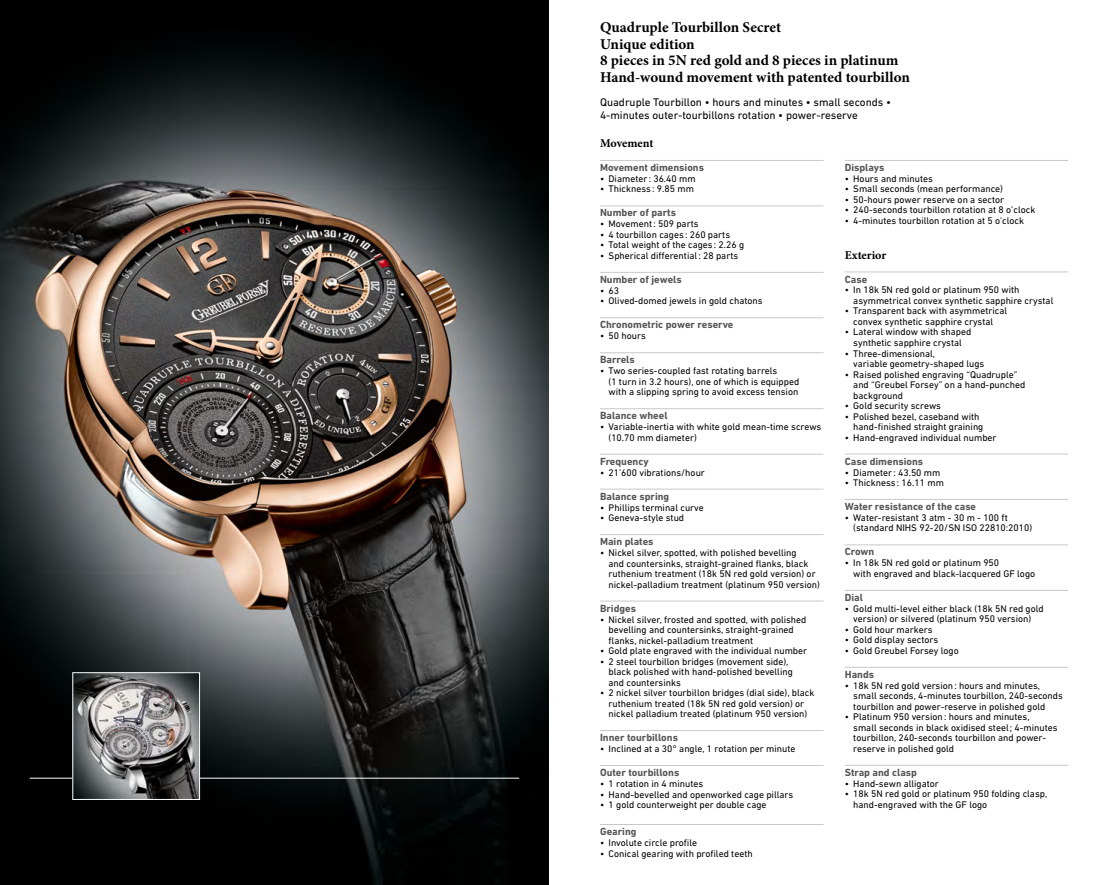
<style>
.page{position:relative;width:1098px;height:885px;background:#fff}
.page>*{position:absolute;margin:0;border:0;box-sizing:border-box;transform-origin:0 0}
.t1{font:700 15px/16.5px "Minion Pro";color:#000}
.t2{font:700 12px "Minion Pro";letter-spacing:-.005em;color:#000}
.t3{font:11.25px/13.5px "DIN Next LT Pro";color:#000}
.t4{font:700 10.5px "DIN Next LT Pro";color:#565655}
.t5{font:9.75px/10.5px "DIN Next LT Pro";color:#000}
</style>
<div class="page">
<img style="left:0;top:0;width:549px;height:884px">
<hr style="left:30px;top:777px;width:489px;height:1px;background:#fff">
<img style="left:74px;top:674px;width:124px;height:123px">
<div style="left:72px;top:672px;width:128px;height:127px;border:1px solid #fff"></div>
<hr style="left:600px;top:160px;width:223px;height:1px;background:#c8c8c8">
<hr style="left:600px;top:205px;width:223px;height:1px;background:#c8c8c8">
<hr style="left:600px;top:272px;width:223px;height:1px;background:#c8c8c8">
<hr style="left:600px;top:317px;width:223px;height:1px;background:#c8c8c8">
<hr style="left:600px;top:352px;width:223px;height:1px;background:#c8c8c8">
<hr style="left:600px;top:408px;width:223px;height:1px;background:#c8c8c8">
<hr style="left:600px;top:454px;width:223px;height:1px;background:#c8c8c8">
<hr style="left:600px;top:488px;width:223px;height:1px;background:#c8c8c8">
<hr style="left:600px;top:534px;width:223px;height:1px;background:#c8c8c8">
<hr style="left:600px;top:600px;width:223px;height:1px;background:#c8c8c8">
<hr style="left:600px;top:730px;width:223px;height:1px;background:#c8c8c8">
<hr style="left:600px;top:765px;width:223px;height:1px;background:#c8c8c8">
<hr style="left:600px;top:824px;width:223px;height:1px;background:#c8c8c8">
<hr style="left:844px;top:160px;width:223px;height:1px;background:#c8c8c8">
<hr style="left:844px;top:271px;width:223px;height:1px;background:#c8c8c8">
<hr style="left:844px;top:453px;width:223px;height:1px;background:#c8c8c8">
<hr style="left:844px;top:499px;width:223px;height:1px;background:#c8c8c8">
<hr style="left:844px;top:544px;width:223px;height:1px;background:#c8c8c8">
<hr style="left:844px;top:590px;width:223px;height:1px;background:#c8c8c8">
<hr style="left:844px;top:667px;width:223px;height:1px;background:#c8c8c8">
<hr style="left:844px;top:764px;width:223px;height:1px;background:#c8c8c8">
<h1 class="t1" style="left:600px;top:19px;width:311px">Quadruple Tourbillon Secret<br>Unique edition<br>8 pieces in 5N red gold and 8 pieces in platinum Hand-wound movement with patented tourbillon</h1>
<p class="t3" style="left:600px;top:95px;width:292px">Quadruple Tourbillon • hours and minutes • small seconds •<br>4-minutes outer-tourbillons rotation • power-reserve</p>
<p class="t2" style="left:600px;top:135px;width:55px">Movement</p>
<p class="t4" style="left:600px;top:161px;width:105px">Movement dimensions</p>
<p class="t5" style="left:600px;top:173px;width:97px">• Diameter : 36.40 mm</p>
<p class="t5" style="left:600px;top:184px;width:95px">• Thickness : 9.85 mm</p>
<p class="t4" style="left:600px;top:207px;width:77px">Number of parts</p>
<p class="t5" style="left:600px;top:219px;width:100px">• Movement: 509 parts</p>
<p class="t5" style="left:600px;top:229px;width:131px">• 4 tourbillon cages : 260 parts</p>
<p class="t5" style="left:600px;top:240px;width:146px">• Total weight of the cages : 2.26 g</p>
<p class="t5" style="left:600px;top:250px;width:140px">• Spherical differential: 28 parts</p>
<p class="t4" style="left:600px;top:273px;width:83px">Number of jewels</p>
<p class="t5" style="left:600px;top:285px;width:21px">• 63</p>
<p class="t5" style="left:600px;top:296px;width:164px">• Olived-domed jewels in gold chatons</p>
<p class="t4" style="left:600px;top:318px;width:135px">Chronometric power reserve</p>
<p class="t5" style="left:600px;top:330px;width:47px">• 50 hours</p>
<p class="t4" style="left:600px;top:353px;width:36px">Barrels</p>
<p class="t5" style="left:608px;top:365px;width:192px;text-indent:-9px">• Two series-coupled fast rotating barrels<br>(1 turn in 3.2 hours), one of which is equipped with a slipping spring to avoid excess tension</p>
<p class="t4" style="left:600px;top:409px;width:69px">Balance wheel</p>
<p class="t5" style="left:608px;top:421px;width:214px;text-indent:-9px">• Variable-inertia with white gold mean-time screws (10.70 mm diameter)</p>
<p class="t4" style="left:600px;top:455px;width:50px">Frequency</p>
<p class="t5" style="left:600px;top:467px;width:106px">• 21’600 vibrations/hour</p>
<p class="t4" style="left:600px;top:490px;width:71px">Balance spring</p>
<p class="t5" style="left:600px;top:502px;width:105px">• Phillips terminal curve</p>
<p class="t5" style="left:600px;top:512px;width:86px">• Geneva-style stud</p>
<p class="t4" style="left:600px;top:535px;width:55px">Main plates</p>
<p class="t5" style="left:608px;top:547px;width:213px;text-indent:-9px">• Nickel silver, spotted, with polished bevelling<br>and countersinks, straight-grained flanks, black ruthenium treatment (18k 5N red gold version) or nickel-palladium treatment (platinum 950 version)</p>
<p class="t4" style="left:600px;top:602px;width:37px">Bridges</p>
<p class="t5" style="left:608px;top:613px;width:199px;text-indent:-9px">• Nickel silver, frosted and spotted, with polished bevelling and countersinks, straight-grained flanks, nickel-palladium treatment</p>
<p class="t5" style="left:600px;top:645px;width:208px">• Gold plate engraved with the individual number</p>
<p class="t5" style="left:608px;top:655px;width:186px;text-indent:-9px">• 2 steel tourbillon bridges (movement side), black polished with hand-polished bevelling and countersinks</p>
<p class="t5" style="left:600px;top:687px;width:216px;text-align:center">• 2 nickel silver tourbillon bridges (dial side), black ruthenium treated (18k 5N red gold version) or nickel palladium treated (platinum 950 version)</p>
<p class="t4" style="left:600px;top:731px;width:79px">Inner tourbillons</p>
<p class="t5" style="left:600px;top:743px;width:197px">• Inclined at a 30° angle, 1 rotation per minute</p>
<p class="t4" style="left:600px;top:766px;width:81px">Outer tourbillons</p>
<p class="t5" style="left:600px;top:778px;width:105px">• 1 rotation in 4 minutes</p>
<p class="t5" style="left:600px;top:788px;width:194px">• Hand-bevelled and openworked cage pillars</p>
<p class="t5" style="left:600px;top:799px;width:168px">• 1 gold counterweight per double cage</p>
<p class="t4" style="left:600px;top:825px;width:38px">Gearing</p>
<p class="t5" style="left:600px;top:837px;width:99px">• Involute circle profile</p>
<p class="t5" style="left:600px;top:847px;width:154px">• Conical gearing with profiled teeth</p>
<p class="t4" style="left:844px;top:161px;width:41px">Displays</p>
<p class="t5" style="left:844px;top:173px;width:90px">• Hours and minutes</p>
<p class="t5" style="left:844px;top:184px;width:160px">• Small seconds (mean performance)</p>
<p class="t5" style="left:844px;top:194px;width:161px">• 50-hours power reserve on a sector</p>
<p class="t5" style="left:844px;top:205px;width:192px">• 240-seconds tourbillon rotation at 8 o’clock</p>
<p class="t5" style="left:844px;top:215px;width:181px">• 4-minutes tourbillon rotation at 5 o’clock</p>
<p class="t2" style="left:844px;top:246px;width:43px">Exterior</p>
<p class="t4" style="left:844px;top:273px;width:24px">Case</p>
<p class="t5" style="left:853px;top:285px;width:201px;text-indent:-9px">• In 18k 5N red gold or platinum 950 with asymmetrical convex synthetic sapphire crystal</p>
<p class="t5" style="left:844px;top:306px;width:164px;text-align:center">• Transparent back with asymmetrical convex synthetic sapphire crystal</p>
<p class="t5" style="left:844px;top:327px;width:128px;text-align:center">• Lateral window with shaped synthetic sapphire crystal</p>
<p class="t5" style="left:853px;top:348px;width:132px;text-indent:-9px">• Three-dimensional,<br>variable geometry-shaped lugs</p>
<p class="t5" style="left:853px;top:369px;width:173px;text-indent:-9px">• Raised polished engraving “Quadruple” and “Greubel Forsey” on a hand-punched background</p>
<p class="t5" style="left:844px;top:400px;width:98px">• Gold security screws</p>
<p class="t5" style="left:853px;top:411px;width:132px;text-indent:-9px">• Polished bezel, caseband with hand-finished straight graining</p>
<p class="t5" style="left:844px;top:432px;width:153px">• Hand-engraved individual number</p>
<p class="t4" style="left:844px;top:455px;width:80px">Case dimensions</p>
<p class="t5" style="left:844px;top:467px;width:97px">• Diameter : 43.50 mm</p>
<p class="t5" style="left:844px;top:477px;width:101px">• Thickness : 16.11 mm</p>
<p class="t4" style="left:844px;top:500px;width:133px">Water resistance of the case</p>
<p class="t5" style="left:853px;top:512px;width:180px;text-indent:-9px">• Water-resistant 3 atm - 30 m - 100 ft (standard NIHS 92-20/SN ISO 22810:2010)</p>
<p class="t4" style="left:844px;top:545px;width:31px">Crown</p>
<p class="t5" style="left:853px;top:557px;width:183px;text-indent:-9px">• In 18k 5N red gold or platinum 950<br>with engraved and black-lacquered GF logo</p>
<p class="t4" style="left:844px;top:591px;width:20px">Dial</p>
<p class="t5" style="left:844px;top:603px;width:200px;text-align:center">• Gold multi-level either black (18k 5N red gold version) or silvered (platinum 950 version)</p>
<p class="t5" style="left:844px;top:624px;width:89px">• Gold hour markers</p>
<p class="t5" style="left:844px;top:634px;width:95px">• Gold display sectors</p>
<p class="t5" style="left:844px;top:645px;width:115px">• Gold Greubel Forsey logo</p>
<p class="t4" style="left:844px;top:668px;width:31px">Hands</p>
<p class="t5" style="left:853px;top:680px;width:211px;text-indent:-9px">• 18k 5N red gold version: hours and minutes, small seconds, 4-minutes tourbillon, 240-seconds tourbillon and power-reserve in polished gold</p>
<p class="t5" style="left:853px;top:711px;width:206px;text-indent:-9px">• Platinum 950 version: hours and minutes,<br>small seconds in black oxidised steel; 4-minutes tourbillon, 240-seconds tourbillon and power&shy;reserve in polished gold</p>
<p class="t4" style="left:844px;top:766px;width:74px">Strap and clasp</p>
<p class="t5" style="left:844px;top:778px;width:96px">• Hand-sewn alligator</p>
<p class="t5" style="left:853px;top:788px;width:195px;text-indent:-9px">• 18k 5N red gold or platinum 950 folding clasp, hand-engraved with the GF logo</p>
</div>
